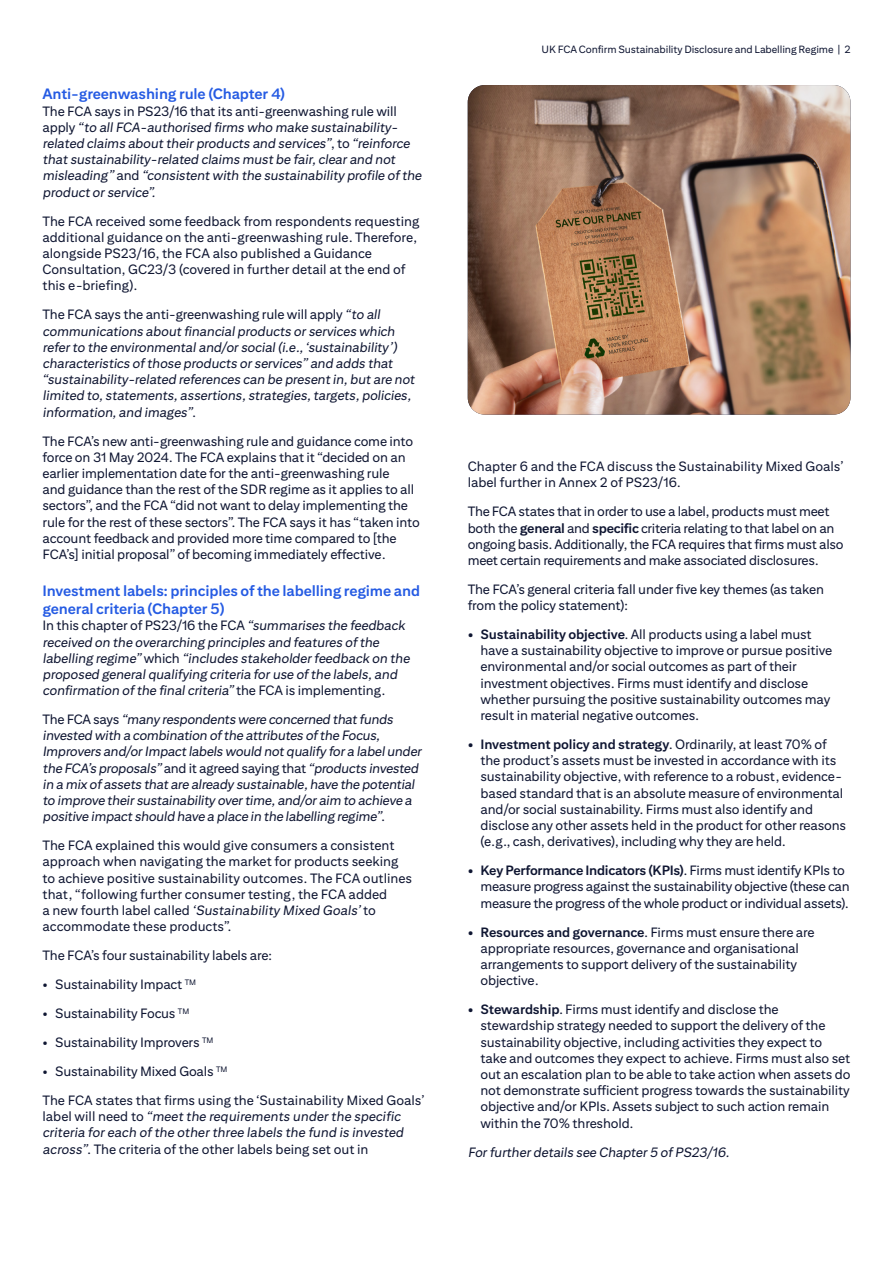
<style>
.page{position:relative;width:893px;height:1263px;background:#fff}
.page>*{position:absolute;margin:0;border:0;box-sizing:border-box;transform-origin:0 0}
.t1{font:700 15px/18px "Citi Sans Text";letter-spacing:-.01em;color:#255be3}
.t2{font:13.5px/16.2px "Citi Sans Text";letter-spacing:-.01em;color:#0f1632}
.t3{font:italic 13.5px/16.2px "Citi Sans Text";letter-spacing:-.015em;color:#0f1632}
.t4{font:10.5px "Citi Sans Text";letter-spacing:-.01em;color:#0f1632}
.s1{font-style:normal}
.s2{font-style:italic}
.s3{font-weight:700}
</style>
<div class="page">
<img style="left:468px;top:85px;width:382px;height:330px">
<p class="t1" style="left:43px;top:85px;width:244px">Anti-greenwashing rule (Chapter 4)</p>
<p class="t3" style="left:43px;top:103px;width:381px"><span class="s1">The FCA says in PS23/16 that its anti-greenwashing rule will apply</span> “to all FCA-authorised firms who make sustainability&shy;related claims about their products and services”<span class="s1">, to</span> “reinforce that sustainability-related claims must be fair, clear and not misleading” <span class="s1">and</span> “consistent with the sustainability profile of the product or service”.</p>
<p class="t2" style="left:43px;top:212px;width:378px">The FCA received some feedback from respondents requesting additional guidance on the anti-greenwashing rule. Therefore, alongside PS23/16, the FCA also published a Guidance Consultation, GC23/3 (covered in further detail at the end of this e-briefing).</p>
<p class="t3" style="left:43px;top:306px;width:374px"><span class="s1">The FCA says the anti-greenwashing rule will apply</span> “to all communications about financial products or services which refer to the environmental and/or social (i.e., ‘sustainability’) characteristics of those products or services” and adds that “sustainability-related references can be present in, but are not limited to, statements, assertions, strategies, targets, policies, information, and images”<span class="s1">.</span></p>
<p class="t2" style="left:43px;top:432px;width:379px">The FCA’s new anti-greenwashing rule and guidance come into force on 31 May 2024. The FCA explains that it “decided on an earlier implementation date for the anti-greenwashing rule<br>and guidance than the rest of the SDR regime as it applies to all sectors”, and the FCA “did not want to delay implementing the rule for the rest of these sectors”. The FCA says it has “taken into account feedback and provided more time compared to [the FCA’s] initial proposal” of becoming immediately effective.</p>
<p class="t1" style="left:43px;top:582px;width:379px">Investment labels: principles of the labelling regime and general criteria (Chapter 5)</p>
<p class="t3" style="left:43px;top:617px;width:369px"><span class="s1">In this chapter of PS23/16 the FCA</span> “summarises the feedback received on the overarching principles and features of the labelling regime” <span class="s1">which</span> “includes stakeholder feedback on the proposed general qualifying criteria for use of the labels, and confirmation of the final criteria” <span class="s1">the FCA is implementing.</span></p>
<p class="t3" style="left:43px;top:711px;width:381px"><span class="s1">The FCA says</span> “many respondents were concerned that funds invested with a combination of the attributes of the Focus, Improvers and/or Impact labels would not qualify for a label under the FCA’s proposals” <span class="s1">and it agreed saying that</span> “products invested in a mix of assets that are already sustainable, have the potential to improve their sustainability over time, and/or aim to achieve a positive impact should have a place in the labelling regime”<span class="s1">.</span></p>
<p class="t2" style="left:43px;top:837px;width:371px">The FCA explained this would give consumers a consistent approach when navigating the market for products seeking to achieve positive sustainability outcomes. The FCA outlines that, “following further consumer testing, the FCA added<br>a new fourth label called <span class="s2">‘Sustainability Mixed Goals’</span> to accommodate these products”.</p>
<p class="t2" style="left:43px;top:947px;width:231px">The FCA’s four sustainability labels are:</p>
<p class="t2" style="left:43px;top:976px;width:155px">• Sustainability Impact <sup>TM</sup></p>
<p class="t2" style="left:43px;top:1005px;width:148px">• Sustainability Focus <sup>TM</sup></p>
<p class="t2" style="left:43px;top:1034px;width:172px">• Sustainability Improvers <sup>TM</sup></p>
<p class="t2" style="left:43px;top:1056px;width:383px;line-height:29px">• Sustainability Mixed Goals <sup>TM<br></sup>The FCA states that firms using the ‘Sustainability Mixed Goals’</p>
<p class="t3" style="left:43px;top:1108px;width:363px"><span class="s1">label will need to</span> “meet the requirements under the specific criteria for each of the other three labels the fund is invested across”<span class="s1">. The criteria of the other labels being set out in</span></p>
<p class="t4" style="left:541px;top:43px;width:310px">UK FCA Confirm Sustainability Disclosure and Labelling Regime | 2</p>
<p class="t2" style="left:468px;top:458px;width:377px">Chapter 6 and the FCA discuss the Sustainability Mixed Goals’ label further in Annex 2 of PS23/16.</p>
<p class="t2" style="left:468px;top:503px;width:377px">The FCA states that in order to use a label, products must meet both the <span class="s3">general</span> and <span class="s3">specific</span> criteria relating to that label on an ongoing basis. Additionally, the FCA requires that firms must also meet certain requirements and make associated disclosures.</p>
<p class="t2" style="left:468px;top:581px;width:358px">The FCA’s general criteria fall under five key themes (as taken from the policy statement):</p>
<p class="t2" style="left:480px;top:626px;width:353px;text-indent:-13px"><span class="s3">• Sustainability objective</span>. All products using a label must have a sustainability objective to improve or pursue positive environmental and/or social outcomes as part of their investment objectives. Firms must identify and disclose whether pursuing the positive sustainability outcomes may result in material negative outcomes.</p>
<p class="t2" style="left:480px;top:736px;width:367px;text-indent:-13px"><span class="s3">• Investment policy and strategy</span>. Ordinarily, at least 70% of the product’s assets must be invested in accordance with its sustainability objective, with reference to a robust, evidence&shy;based standard that is an absolute measure of environmental and/or social sustainability. Firms must also identify and disclose any other assets held in the product for other reasons (e.g., cash, derivatives), including why they are held.</p>
<p class="t2" style="left:480px;top:862px;width:371px;text-indent:-13px"><span class="s3">• Key Performance Indicators (KPIs)</span>. Firms must identify KPIs to measure progress against the sustainability objective (these can measure the progress of the whole product or individual assets).</p>
<p class="t2" style="left:480px;top:923px;width:335px;text-indent:-13px"><span class="s3">• Resources and governance</span>. Firms must ensure there are appropriate resources, governance and organisational arrangements to support delivery of the sustainability objective.</p>
<p class="t2" style="left:480px;top:1001px;width:371px;text-indent:-13px"><span class="s3">• Stewardship</span>. Firms must identify and disclose the stewardship strategy needed to support the delivery of the sustainability objective, including activities they expect to take and outcomes they expect to achieve. Firms must also set out an escalation plan to be able to take action when assets do not demonstrate sufficient progress towards the sustainability objective and/or KPIs. Assets subject to such action remain within the 70% threshold.</p>
<p class="t3" style="left:468px;top:1143px;width:263px">For further details see Chapter 5 of PS23/16.</p>
</div>
